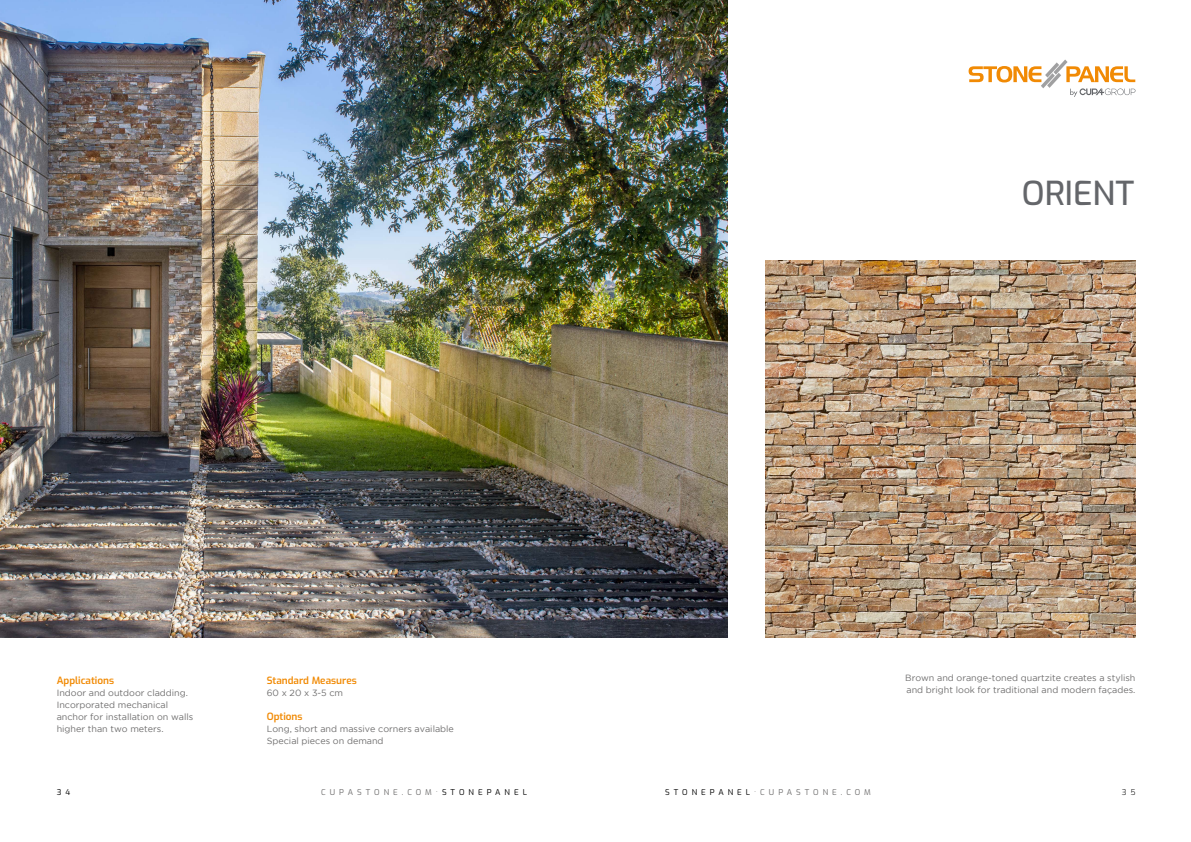
<style>
.page{position:relative;width:1191px;height:842px;background:#fff}
.page>*{position:absolute;margin:0;border:0;box-sizing:border-box;transform-origin:0 0}
.t1{font:500 33px "Exo";color:#64666a}
.t2{font:600 10px "Exo";color:#f18a04}
.t3{font:9px/12px "Gotham";color:#706f6f}
.t4{font:8px "Exo";letter-spacing:.5em;color:#706f6f}
.t5{font:8px "Exo";color:#000}
.t6{font:300 8px "Exo";color:#000}
.s1{color:#000}
</style>
<div class="page">
<img style="left:0;top:0;width:727px;height:637px">
<svg style="left:968px;top:60px;width:167px;height:37px"></svg>
<img style="left:766px;top:260px;width:369px;height:377px">
<p class="t2" style="left:57px;top:673px;width:59px">Applications</p>
<p class="t3" style="left:57px;top:687px;width:138px">Indoor and outdoor cladding.<br>Incorporated mechanical anchor for installation on walls higher than two meters.</p>
<p class="t2" style="left:267px;top:673px;width:91px">Standard Measures</p>
<p class="t3" style="left:267px;top:687px;width:78px">60 x 20 x 3-5 cm</p>
<p class="t2" style="left:267px;top:709px;width:37px">Options</p>
<p class="t3" style="left:267px;top:723px;width:189px">Long, short and massive corners available<br>Special pieces on demand</p>
<h1 class="t1" style="left:1022px;top:169px;width:114px">ORIENT</h1>
<p class="t3" style="left:905px;top:671px;width:232px">Brown and orange-toned quartzite creates a stylish and bright look for traditional and modern façades.</p>
<p class="t5" style="left:57px;top:787px;width:15px">3 4</p>
<p class="t4" style="left:321px;top:787px;width:207px">CUPASTONE.COM·<span class="s1">STONEPANEL</span></p>
<p class="t4" style="left:665px;top:787px;width:207px"><span class="s1">STONEPANEL</span>·CUPASTONE.COM</p>
<p class="t6" style="left:1121px;top:787px;width:15px">3 5</p>
</div>
